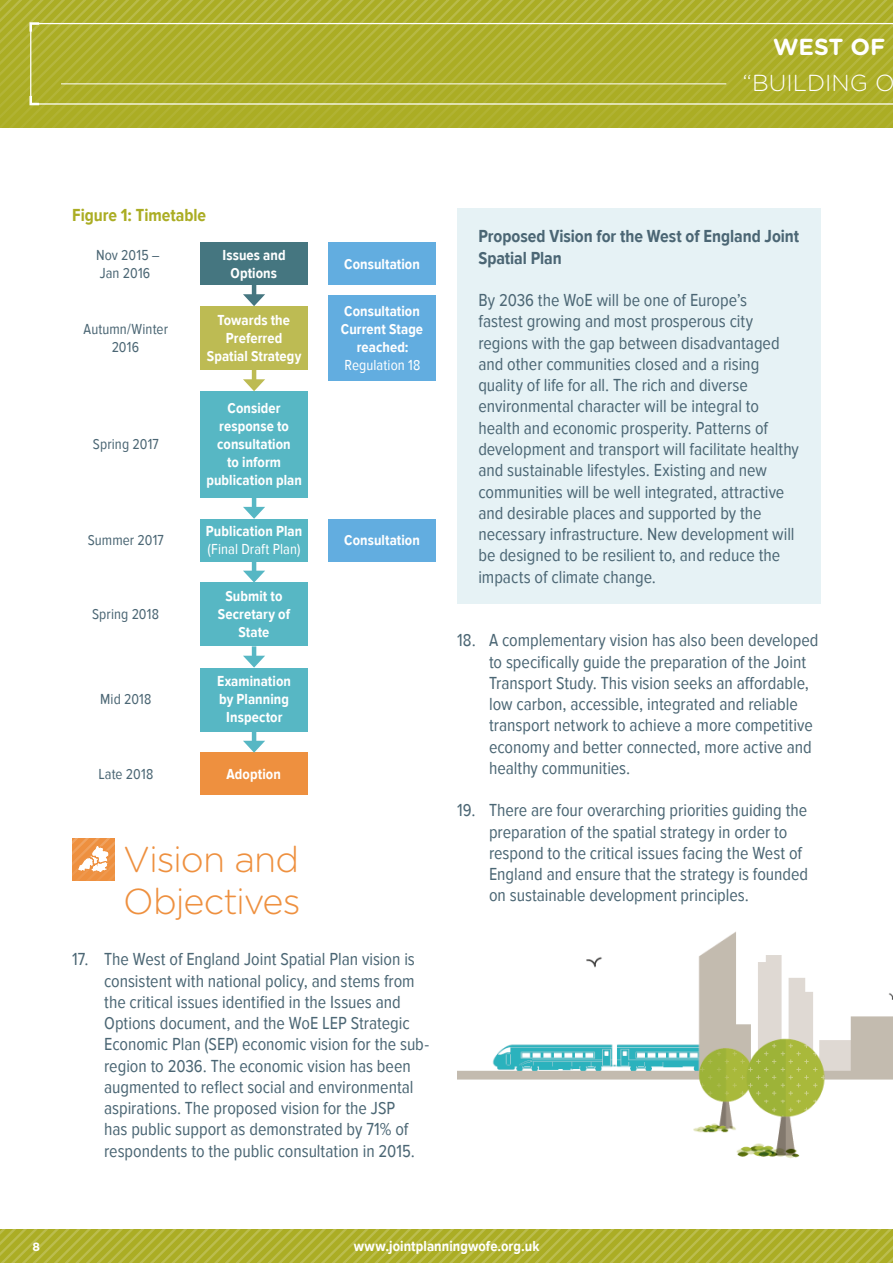
<style>
.page{position:relative;width:893px;height:1263px;background:#fff}
.page>*{position:absolute;margin:0;border:0;box-sizing:border-box;transform-origin:0 0}
.t1{font:300 36px/42.5px "Gotham Rounded";letter-spacing:-.03em;color:#ee903f}
.t2{font:300 23.1px "Gotham Rounded";color:#fff}
.t3{font:700 23.1px "Gotham Rounded";color:#fff}
.t4{font:18px/21.3px "Proxima Nova Cond";color:#4b6674}
.t5{font:700 18px/21.3px "Proxima Nova Cond";color:#4b6674}
.t6{font:700 18px "Proxima Nova Cond";color:#abad24}
.t7{font:700 15px/18px "Proxima Nova Cond";letter-spacing:.005em;color:#fff;text-align:center}
.t8{font:15px/18px "Proxima Nova Cond";letter-spacing:.005em;color:#4b6674}
.t9{font:15px "Proxima Nova Cond";letter-spacing:.005em;color:#fff}
.t10{font:700 12px "Gotham Rounded";color:#fff}
</style>
<div class="page">
<svg style="left:0;top:0;width:893px;height:128px;background:#adaf2c"></svg>
<svg style="left:0;top:1229px;width:893px;height:34px;background:#afb131"></svg>
<svg style="left:30px;top:23px;width:863px;height:82px;background:#b0b233"></svg>
<svg style="left:28px;top:21px;width:14px;height:13px"></svg>
<svg style="left:28px;top:93px;width:14px;height:14px"></svg>
<hr style="left:61px;top:84px;width:665px;height:1px;background:#fff">
<img style="left:457px;top:931px;width:436px;height:227px">
<div style="left:457px;top:208px;width:364px;height:396px;background:#e6f2f5"></div>
<div style="left:201px;top:242px;width:107px;height:43px;background:#457680"></div>
<div style="left:201px;top:306px;width:107px;height:64px;background:#bdbb53"></div>
<div style="left:201px;top:391px;width:107px;height:106px;background:#57b7c4"></div>
<div style="left:201px;top:519px;width:107px;height:42px;background:#57b7c4"></div>
<div style="left:201px;top:583px;width:107px;height:63px;background:#57b7c4"></div>
<div style="left:201px;top:668px;width:107px;height:63px;background:#57b7c4"></div>
<div style="left:201px;top:753px;width:107px;height:42px;background:#ee903f"></div>
<div style="left:329px;top:242px;width:107px;height:43px;background:#62ade0"></div>
<div style="left:329px;top:296px;width:107px;height:85px;background:#62ade0"></div>
<div style="left:329px;top:519px;width:107px;height:42px;background:#62ade0"></div>
<hr style="left:252px;top:285px;width:4px;height:13px;background:#457680">
<svg style="left:243px;top:294px;width:22px;height:12px"></svg>
<hr style="left:252px;top:370px;width:4px;height:13px;background:#bdbb53">
<svg style="left:243px;top:379px;width:22px;height:12px"></svg>
<hr style="left:252px;top:497px;width:4px;height:14px;background:#57b7c4">
<svg style="left:243px;top:507px;width:22px;height:12px"></svg>
<hr style="left:252px;top:561px;width:4px;height:14px;background:#57b7c4">
<svg style="left:243px;top:571px;width:22px;height:12px"></svg>
<hr style="left:252px;top:646px;width:4px;height:14px;background:#57b7c4">
<svg style="left:243px;top:656px;width:22px;height:12px"></svg>
<hr style="left:252px;top:731px;width:4px;height:14px;background:#57b7c4">
<svg style="left:243px;top:741px;width:22px;height:12px"></svg>
<svg style="left:72px;top:838px;width:43px;height:42px"></svg>
<p class="t3" style="left:773px;top:30px;width:114px">WEST OF</p>
<p class="t2" style="left:743px;top:67px;width:154px">“BUILDING O</p>
<p class="t6" style="left:72px;top:205px;width:135px">Figure 1: Timetable</p>
<p class="t8" style="left:96px;top:246px;width:65px">Nov 2015 –<br>Jan 2016</p>
<p class="t8" style="left:84px;top:320px;width:86px;text-align:center">Autumn/Winter<br>2016</p>
<p class="t8" style="left:93px;top:436px;width:67px">Spring 2017</p>
<p class="t8" style="left:88px;top:531px;width:78px">Summer 2017</p>
<p class="t8" style="left:92px;top:606px;width:69px">Spring 2018</p>
<p class="t8" style="left:100px;top:691px;width:53px">Mid 2018</p>
<p class="t8" style="left:98px;top:765px;width:56px">Late 2018</p>
<p class="t7" style="left:223px;top:246px;width:65px">Issues and<br>Options</p>
<p class="t7" style="left:207px;top:311px;width:96px">Towards the<br>Preferred<br>Spatial Strategy</p>
<p class="t7" style="left:206px;top:400px;width:97px">Consider response to consultation<br>to inform publication plan</p>
<p class="t7" style="left:206px;top:522px;width:98px">Publication Plan</p>
<p class="t9" style="left:208px;top:541px;width:94px">(Final Draft Plan)</p>
<p class="t7" style="left:218px;top:588px;width:74px">Submit to<br>Secretary of<br>State</p>
<p class="t7" style="left:217px;top:673px;width:75px">Examination by Planning<br>Inspector</p>
<p class="t7" style="left:227px;top:765px;width:56px">Adoption</p>
<p class="t7" style="left:344px;top:255px;width:77px">Consultation</p>
<p class="t7" style="left:341px;top:302px;width:84px">Consultation<br>Current Stage reached:</p>
<p class="t9" style="left:344px;top:357px;width:77px">Regulation 18</p>
<p class="t7" style="left:344px;top:531px;width:77px">Consultation</p>
<h1 class="t1" style="left:123px;top:836px;width:179px">Vision and<br>Objectives</h1>
<p class="t4" style="left:104px;top:949px;width:326px;text-indent:-32px">17. The West of England Joint Spatial Plan vision is consistent with national policy, and stems from the critical issues identified in the Issues and Options document, and the WoE LEP Strategic Economic Plan (SEP) economic vision for the sub&shy;region to 2036. The economic vision has been augmented to reflect social and environmental aspirations. The proposed vision for the JSP<br>has public support as demonstrated by 71% of respondents to the public consultation in 2015.</p>
<p class="t5" style="left:478px;top:226px;width:322px">Proposed Vision for the West of England Joint<br>Spatial Plan</p>
<p class="t4" style="left:478px;top:290px;width:322px">By 2036 the WoE will be one of Europe’s<br>fastest growing and most prosperous city regions with the gap between disadvantaged and other communities closed and a rising quality of life for all. The rich and diverse environmental character will be integral to health and economic prosperity. Patterns of development and transport will facilitate healthy and sustainable lifestyles. Existing and new communities will be well integrated, attractive and desirable places and supported by the necessary infrastructure. New development will be designed to be resilient to, and reduce the impacts of climate change.</p>
<p class="t4" style="left:489px;top:630px;width:331px;text-indent:-32px">18. A complementary vision has also been developed to specifically guide the preparation of the Joint Transport Study. This vision seeks an affordable, low carbon, accessible, integrated and reliable transport network to achieve a more competitive economy and better connected, more active and healthy communities.</p>
<p class="t4" style="left:489px;top:800px;width:321px;text-indent:-32px">19. There are four overarching priorities guiding the preparation of the spatial strategy in order to respond to the critical issues facing the West of England and ensure that the strategy is founded on sustainable development principles.</p>
<p class="t10" style="left:32px;top:1238px;width:9px">8</p>
<p class="t7" style="left:354px;top:1237px;width:187px">www.jointplanningwofe.org.uk</p>
</div>
